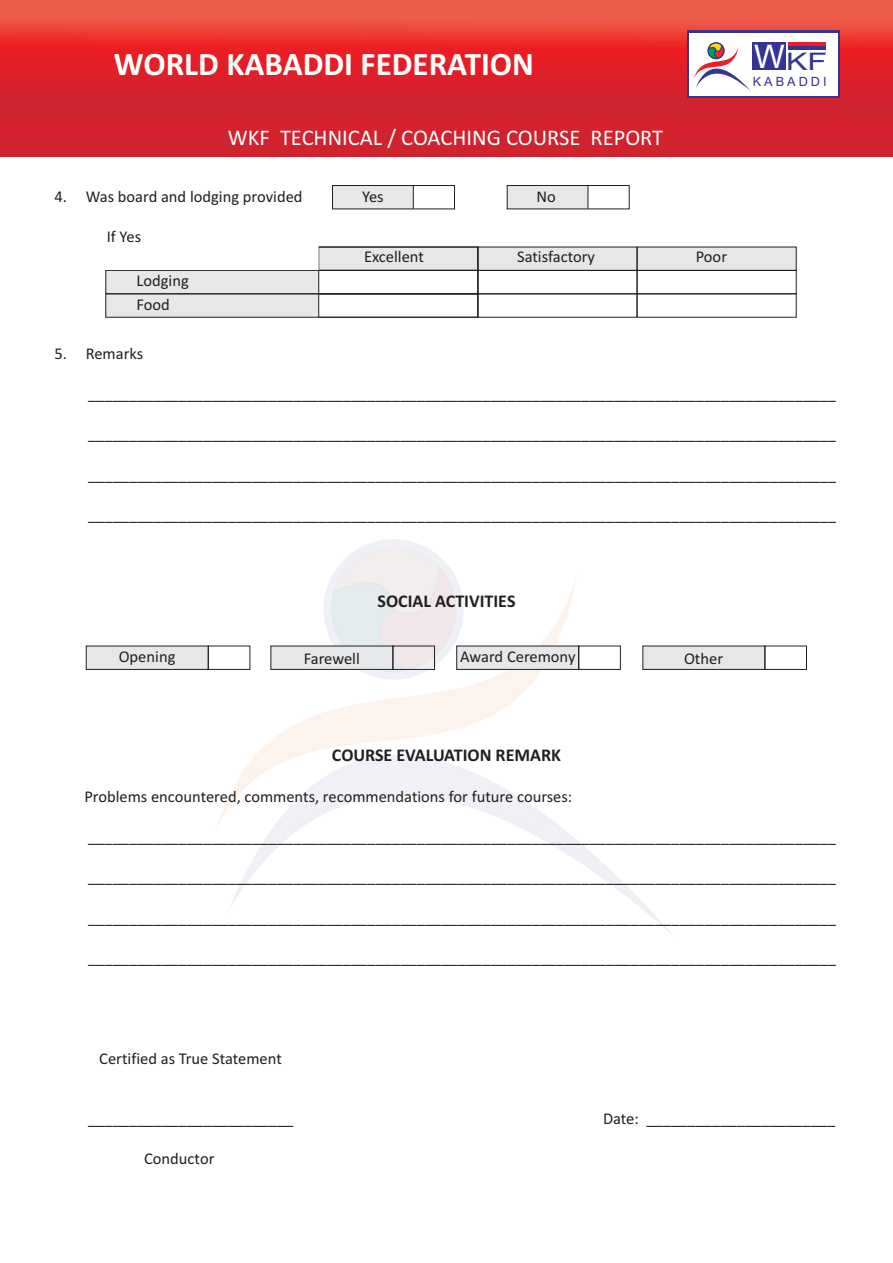
<style>
.page{position:relative;width:893px;height:1263px;background:#fff}
.page>*{position:absolute;margin:0;border:0;box-sizing:border-box;transform-origin:0 0}
.t1{font:700 33px "Calibri";color:#fff}
.t2{font:24.15px "Arial";color:#363492;scale:1.33 1}
.t3{font:22.5px "Calibri";color:#fff}
.t4{font:700 18px "Calibri";color:#231f20}
.t5{font:16.5px/24.2px "Calibri";color:#231f20}
.t6{font:12.75px "Arial";letter-spacing:.235em;color:#363492}
.s1{font-size:32.55px;color:#fff}
</style>
<div class="page">
<img style="left:215px;top:571px;width:363px;height:256px">
<img style="left:227px;top:693px;width:447px;height:243px">
<div style="left:106px;top:270px;width:213px;height:47px;background:#e6e7e9"></div>
<div style="left:319px;top:247px;width:477px;height:23px;background:#e6e7e9"></div>
<div style="left:507px;top:186px;width:81px;height:23px;background:#e6e7e9"></div>
<div style="left:507px;top:185px;width:122px;height:24px;border:1px solid #231f20"></div>
<svg style="left:588px;top:185px;width:1px;height:24px"></svg>
<div style="left:333px;top:186px;width:80px;height:23px;background:#e6e7e9"></div>
<div style="left:332px;top:185px;width:123px;height:24px;border:1px solid #231f20"></div>
<svg style="left:413px;top:185px;width:1px;height:24px"></svg>
<div style="left:0;top:79px;width:893px;height:78px;background:#cf232e"></div>
<svg style="left:0;top:0;width:893px;height:85px;background:#e93834"></svg>
<div style="left:106px;top:270px;width:372px;height:24px;border:1px solid #231f20"></div>
<div style="left:319px;top:247px;width:159px;height:24px;border:1px solid #231f20"></div>
<div style="left:319px;top:270px;width:159px;height:24px;border:1px solid #231f20"></div>
<div style="left:319px;top:294px;width:159px;height:23px;border:1px solid #231f20"></div>
<div style="left:478px;top:270px;width:159px;height:24px;border:1px solid #231f20"></div>
<div style="left:637px;top:270px;width:159px;height:24px;border:1px solid #231f20"></div>
<svg style="left:456px;top:646px;width:123px;height:24px;background:#d6d7d9"></svg>
<svg style="left:86px;top:646px;width:123px;height:24px;background:#d6d7d8"></svg>
<svg style="left:271px;top:646px;width:122px;height:24px;background:#d7d8da"></svg>
<svg style="left:642px;top:646px;width:123px;height:24px;background:#d6d7d9"></svg>
<div style="left:687px;top:30px;width:153px;height:68px;background:#363492"></div>
<div style="left:689px;top:33px;width:149px;height:63px;background:#fff"></div>
<svg style="left:694px;top:42px;width:57px;height:49px"></svg>
<div style="left:752px;top:42px;width:34px;height:28px;background:#363492"></div>
<hr style="left:789px;top:47px;width:37px;height:3px;background:#363492">
<hr style="left:789px;top:42px;width:37px;height:3px;background:#ee1d23">
<h1 class="t1" style="left:114px;top:50px;width:422px">WORLD KABADDI FEDERATION</h1>
<h3 class="t3" style="left:228px;top:128px;width:437px">WKF TECHNICAL / COACHING COURSE REPORT</h3>
<p class="t5" style="left:55px;top:185px;width:250px">4. Was board and lodging provided</p>
<p class="t5" style="left:362px;top:185px;width:23px">Yes</p>
<p class="t5" style="left:537px;top:185px;width:21px">No</p>
<p class="t5" style="left:107px;top:226px;width:36px">If Yes</p>
<p class="t5" style="left:364px;top:246px;width:61px">Excellent</p>
<p class="t5" style="left:517px;top:246px;width:79px">Satisfactory</p>
<p class="t5" style="left:696px;top:246px;width:33px">Poor</p>
<p class="t5" style="left:137px;top:270px;width:54px">Lodging<br>Food</p>
<p class="t5" style="left:55px;top:342px;width:90px">5. Remarks</p>
<h2 class="t2" style="left:754px;top:52px;width:56px"><span class="s1">W</span>KF</h2>
<p class="t6" style="left:753px;top:77px;width:75px">KABADDI</p>
<p class="t5" style="left:88px;top:383px;width:749px">___________________________________________________________________________________________</p>
<p class="t5" style="left:88px;top:423px;width:749px">___________________________________________________________________________________________</p>
<p class="t5" style="left:88px;top:463px;width:749px">___________________________________________________________________________________________</p>
<p class="t5" style="left:88px;top:504px;width:749px">___________________________________________________________________________________________</p>
<p class="t4" style="left:378px;top:594px;width:139px">SOCIAL ACTIVITIES</p>
<p class="t5" style="left:119px;top:646px;width:58px">Opening</p>
<p class="t5" style="left:304px;top:648px;width:58px">Farewell</p>
<p class="t5" style="left:460px;top:646px;width:117px">Award Ceremony</p>
<p class="t5" style="left:684px;top:648px;width:41px">Other</p>
<p class="t4" style="left:332px;top:748px;width:231px">COURSE EVALUATION REMARK</p>
<p class="t5" style="left:84px;top:786px;width:489px">Problems encountered, comments, recommendations for future courses:</p>
<p class="t5" style="left:88px;top:826px;width:749px">___________________________________________________________________________________________</p>
<p class="t5" style="left:88px;top:866px;width:749px">___________________________________________________________________________________________</p>
<p class="t5" style="left:88px;top:906px;width:749px">___________________________________________________________________________________________</p>
<p class="t5" style="left:88px;top:947px;width:749px">___________________________________________________________________________________________</p>
<p class="t5" style="left:99px;top:1047px;width:184px">Certified as True Statement</p>
<p class="t5" style="left:88px;top:1108px;width:207px">_________________________</p>
<p class="t5" style="left:144px;top:1148px;width:72px">Conductor</p>
<p class="t5" style="left:603px;top:1108px;width:234px">Date: _______________________</p>
</div>
